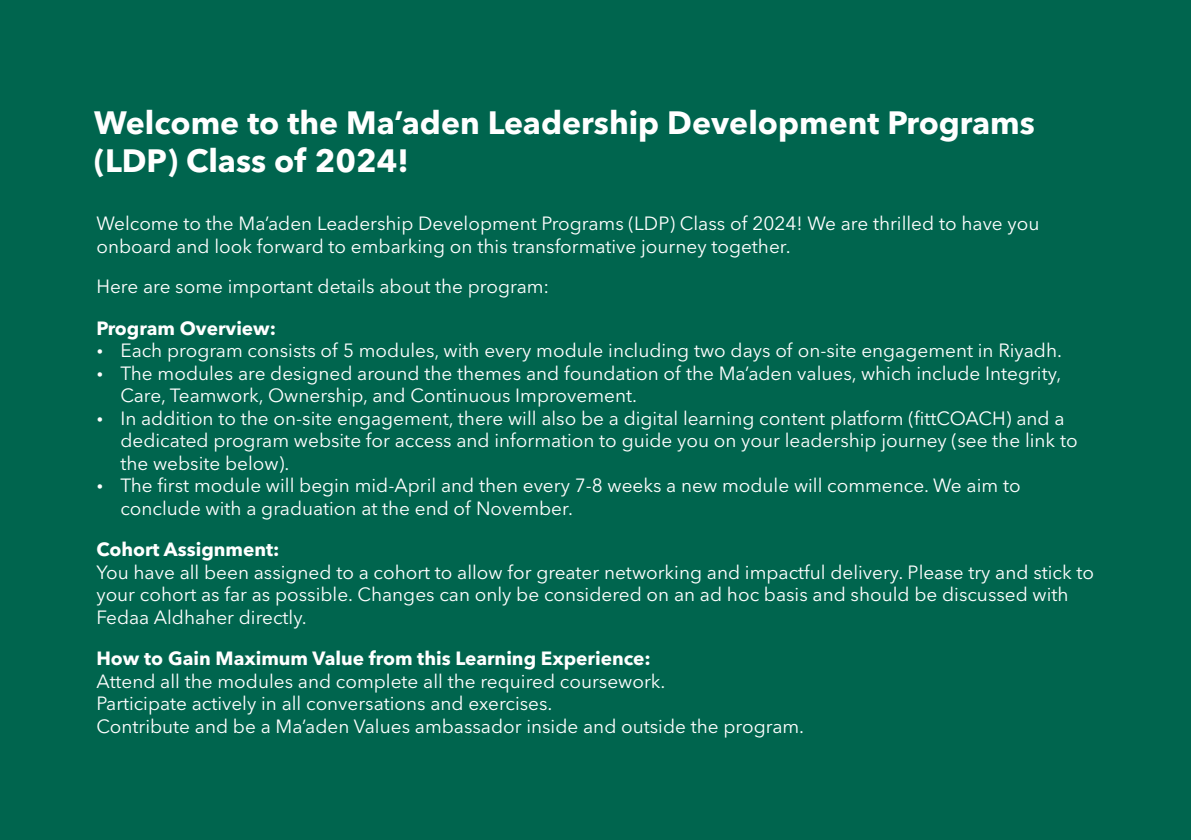
<style>
.page{position:relative;width:1191px;height:840px;background:#fff}
.page>*{position:absolute;margin:0;border:0;box-sizing:border-box;transform-origin:0 0}
.t1{font:700 32px/38.6px "Avenir Next LT Pro";color:#fff}
.t2{font:19px/22.6px "Avenir Next LT Pro";color:#fff}
.t3{font:700 19px "Avenir Next LT Pro";color:#fff}
</style>
<div class="page">
<div style="left:0;top:0;width:1191px;height:839px;background:#00654e"></div>
<h1 class="t1" style="left:94px;top:106px;width:942px">Welcome to the Ma’aden Leadership Development Programs (LDP) Class of 2024!</h1>
<p class="t2" style="left:96px;top:214px;width:944px">Welcome to the Ma’aden Leadership Development Programs (LDP) Class of 2024! We are thrilled to have you onboard and look forward to embarking on this transformative journey together.</p>
<p class="t2" style="left:96px;top:277px;width:454px">Here are some important details about the program:</p>
<p class="t3" style="left:96px;top:320px;width:181px">Program Overview:</p>
<p class="t2" style="left:120px;top:341px;width:958px">Each program consists of 5 modules, with every module including two days of on-site engagement in Riyadh.<br>The modules are designed around the themes and foundation of the Ma’aden values, which include Integrity, Care, Teamwork, Ownership, and Continuous Improvement.<br>In addition to the on-site engagement, there will also be a digital learning content platform (fittCOACH) and a dedicated program website for access and information to guide you on your leadership journey (see the link to the website below).<br>The first module will begin mid-April and then every 7-8 weeks a new module will commence. We aim to conclude with a graduation at the end of November.</p>
<p class="t3" style="left:96px;top:541px;width:185px">Cohort Assignment:</p>
<p class="t2" style="left:96px;top:562px;width:999px">You have all been assigned to a cohort to allow for greater networking and impactful delivery. Please try and stick to your cohort as far as possible. Changes can only be considered on an ad hoc basis and should be discussed with<br>Fedaa Aldhaher directly.</p>
<p class="t3" style="left:96px;top:650px;width:556px">How to Gain Maximum Value from this Learning Experience:</p>
<p class="t2" style="left:96px;top:671px;width:570px">Attend all the modules and complete all the required coursework.</p>
<p class="t2" style="left:96px;top:716px;width:709px">Contribute and be a Ma’aden Values ambassador inside and outside the program.</p>
<p class="t2" style="left:96px;top:693px;width:458px">Participate actively in all conversations and exercises.</p>
</div>
